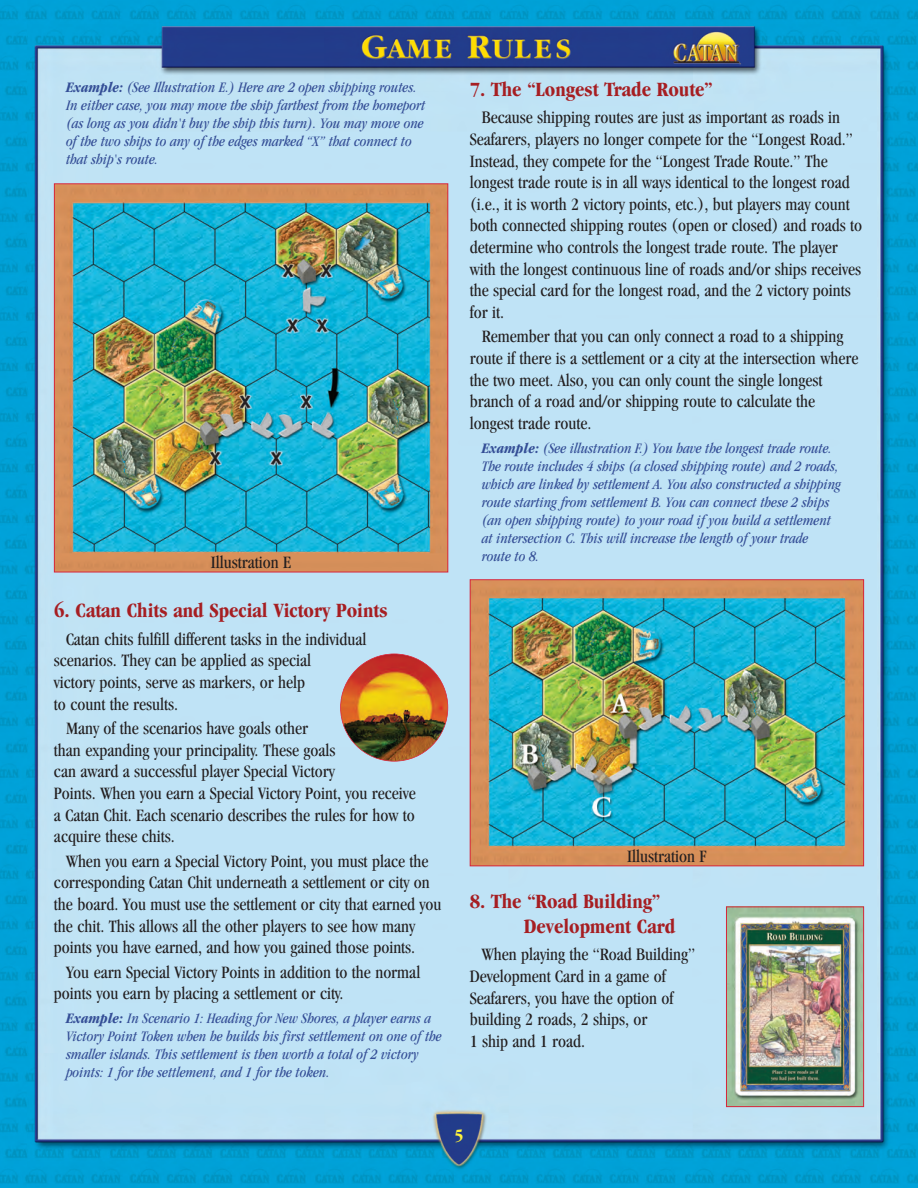
<style>
.page{position:relative;width:918px;height:1188px;background:#fff}
.page>*{position:absolute;margin:0;border:0;box-sizing:border-box;transform-origin:0 0}
.t1{font:700 condensed 21px/25.2px "Garamond";color:#a61e22}
.t2{font:condensed 18px/21.6px "Garamond";color:#231f20}
.t3{font:700 condensed 18px "Garamond";color:#fff33c}
.t4{font:italic condensed 15px/18px "Garamond";color:#344e96}
.s1{font-weight:700}
</style>
<div class="page">
<img style="left:27px;top:0;width:891px;height:1188px">
<img style="left:0;top:0;width:27px;height:1188px">
<img style="left:56px;top:185px;width:390px;height:385px">
<div style="left:54px;top:183px;width:394px;height:389px;border:1px solid #d7263b"></div>
<img style="left:472px;top:581px;width:390px;height:283px">
<div style="left:470px;top:579px;width:394px;height:287px;border:1px solid #d7263b"></div>
<img style="left:728px;top:909px;width:134px;height:196px">
<div style="left:726px;top:907px;width:138px;height:200px;border:1px solid #d7263b"></div>
<img style="left:341px;top:654px;width:107px;height:107px">
<div style="left:340px;top:654px;width:108px;height:108px;border:2px solid #d7263b;border-radius:50%"></div>
<p class="t4" style="left:66px;top:79px;width:361px"><span class="s1">Example:</span> (See Illustration E.) Here are 2 open shipping routes.<br>In either case, you may move the ship farthest from the homeport (as long as you didn't buy the ship this turn). You may move one of the two ships to any of the edges marked “X” that connect to that ship's route.</p>
<p class="t2" style="left:211px;top:553px;width:82px">Illustration E</p>
<p class="t1" style="left:54px;top:600px;width:335px">6. Catan Chits and Special Victory Points</p>
<p class="t2" style="left:54px;top:630px;width:314px;text-indent:12px">Catan chits fulfill different tasks in the individual scenarios. They can be applied as special<br>victory points, serve as markers, or help<br>to count the results.</p>
<p class="t2" style="left:54px;top:719px;width:363px;text-indent:12px">Many of the scenarios have goals other<br>than expanding your principality. These goals<br>can award a successful player Special Victory<br>Points. When you earn a Special Victory Point, you receive a Catan Chit. Each scenario describes the rules for how to acquire these chits.</p>
<p class="t2" style="left:54px;top:852px;width:389px;text-indent:12px">When you earn a Special Victory Point, you must place the corresponding Catan Chit underneath a settlement or city on the board. You must use the settlement or city that earned you the chit. This allows all the other players to see how many points you have earned, and how you gained those points.</p>
<p class="t2" style="left:54px;top:963px;width:368px;text-indent:12px">You earn Special Victory Points in addition to the normal points you earn by placing a settlement or city.</p>
<p class="t4" style="left:66px;top:1011px;width:377px"><span class="s1">Example:</span> In Scenario 1: Heading for New Shores, a player earns a Victory Point Token when he builds his first settlement on one of the smaller islands. This settlement is then worth a total of 2 victory points: 1 for the settlement, and 1 for the token.</p>
<p class="t1" style="left:470px;top:78px;width:244px">7. The “Longest Trade Route”</p>
<p class="t2" style="left:470px;top:108px;width:394px;text-indent:12px">Because shipping routes are just as important as roads in Seafarers, players no longer compete for the “Longest Road.” Instead, they compete for the “Longest Trade Route.” The longest trade route is in all ways identical to the longest road (i.e., it is worth 2 victory points, etc.), but players may count both connected shipping routes (open or closed) and roads to determine who controls the longest trade route. The player with the longest continuous line of roads and/or ships receives the special card for the longest road, and the 2 victory points for it.</p>
<p class="t2" style="left:470px;top:327px;width:390px;text-indent:12px">Remember that you can only connect a road to a shipping route if there is a settlement or a city at the intersection where the two meet. Also, you can only count the single longest branch of a road and/or shipping route to calculate the longest trade route.</p>
<p class="t4" style="left:482px;top:440px;width:361px"><span class="s1">Example:</span> (See illustration F.) You have the longest trade route.<br>The route includes 4 ships (a closed shipping route) and 2 roads, which are linked by settlement A. You also constructed a shipping route starting from settlement B. You can connect these 2 ships (an open shipping route) to your road if you build a settlement at intersection C. This will increase the length of your trade route to 8.</p>
<p class="t2" style="left:627px;top:847px;width:81px">Illustration F</p>
<p class="t1" style="left:524px;top:890px;width:153px;text-indent:-54px">8. The “Road Building”<br>Development Card</p>
<p class="t2" style="left:470px;top:945px;width:227px;text-indent:12px">When playing the “Road Building”<br>Development Card in a game of<br>Seafarers, you have the option of building 2 roads, 2 ships, or<br>1 ship and 1 road.</p>
<p class="t3" style="left:454px;top:1129px;width:10px">5</p>
</div>
